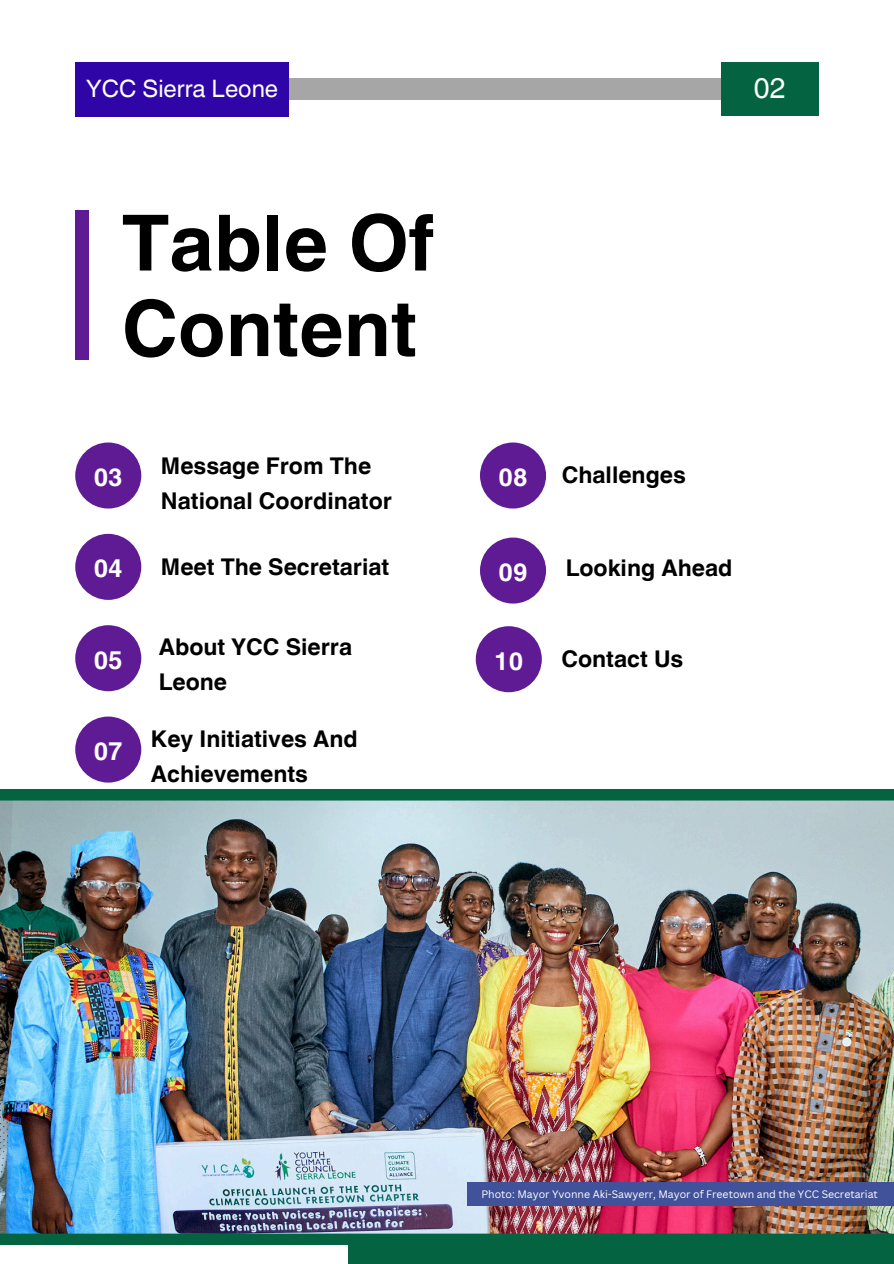
<style>
.page{position:relative;width:894px;height:1264px;background:#fff}
.page>*{position:absolute;margin:0;border:0;box-sizing:border-box;transform-origin:0 0}
.t1{font:700 77.55px/85.5px "Helvetica World";color:#000}
.t2{font:28.5px "Helvetica World";color:#fff}
.t3{font:700 25.05px "Helvetica World";color:#fff}
.t4{font:24px "Helvetica World";color:#fff}
.t5{font:700 22.95px/35px "Helvetica World";color:#000}
.t6{font:10.5px "Canva Sans";color:#fff}
</style>
<div class="page">
<div style="left:75px;top:442px;width:66px;height:66px;background:#5f1b93;border-radius:50%"></div>
<div style="left:480px;top:537px;width:66px;height:66px;background:#5f1b93;border-radius:50%"></div>
<div style="left:75px;top:534px;width:66px;height:66px;background:#5f1b93;border-radius:50%"></div>
<div style="left:75px;top:625px;width:66px;height:66px;background:#5f1b93;border-radius:50%"></div>
<div style="left:475px;top:626px;width:66px;height:66px;background:#5f1b93;border-radius:50%"></div>
<div style="left:75px;top:716px;width:66px;height:66px;background:#5f1b93;border-radius:50%"></div>
<div style="left:480px;top:442px;width:66px;height:66px;background:#5f1b93;border-radius:50%"></div>
<div style="left:75px;top:211px;width:14px;height:149px;background:#5f1b93"></div>
<div style="left:75px;top:63px;width:214px;height:54px;background:#2f05a7"></div>
<div style="left:720px;top:63px;width:98px;height:53px;background:#046341"></div>
<div style="left:289px;top:79px;width:431px;height:21px;background:#a6a6a6"></div>
<div style="left:348px;top:1161px;width:545px;height:102px;background:#046341"></div>
<img style="left:0;top:789px;width:893px;height:455px">
<div style="left:467px;top:1182px;width:426px;height:23px;background:#41529a"></div>
<h2 class="t4" style="left:86px;top:74px;width:193px">YCC Sierra Leone</h2>
<p class="t2" style="left:753px;top:72px;width:33px">02</p>
<h2 class="t1" style="left:122px;top:192px;width:314px">Table Of<br>Content</h2>
<h3 class="t3" style="left:94px;top:456px;width:30px">03</h3>
<p class="t5" style="left:161px;top:446px;width:232px">Message From The<br>National Coordinator</p>
<h2 class="t3" style="left:498px;top:456px;width:30px">08</h2>
<p class="t5" style="left:561px;top:455px;width:125px">Challenges</p>
<p class="t5" style="left:161px;top:547px;width:230px">Meet The Secretariat</p>
<h2 class="t5" style="left:565px;top:548px;width:168px">Looking Ahead</h2>
<h1 class="t3" style="left:94px;top:548px;width:30px">04</h1>
<p class="t3" style="left:498px;top:551px;width:30px">09</p>
<h2 class="t5" style="left:159px;top:627px;width:195px">About YCC Sierra<br>Leone</h2>
<p class="t5" style="left:561px;top:639px;width:123px">Contact Us</p>
<h2 class="t5" style="left:151px;top:718px;width:208px">Key Initiatives And<br>Achievements</h2>
<p class="t3" style="left:94px;top:639px;width:30px">05</p>
<h2 class="t3" style="left:494px;top:640px;width:30px">10</h2>
<p class="t3" style="left:94px;top:730px;width:30px">07</p>
<p class="t6" style="left:481px;top:1186px;width:398px">Photo: Mayor Yvonne Aki-Sawyerr, Mayor of Freetown and the YCC Secretariat</p>
</div>
